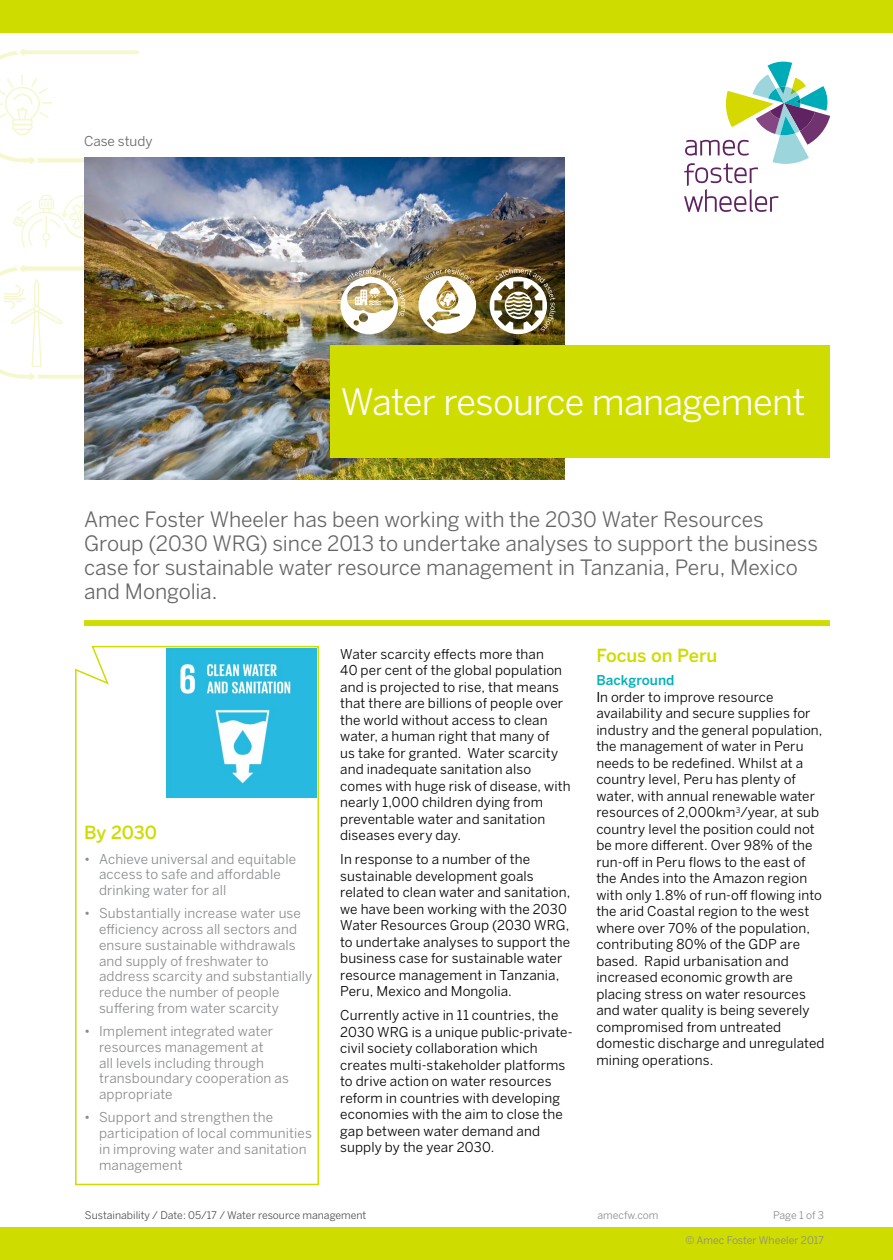
<style>
.page{position:relative;width:893px;height:1260px;background:#fff}
.page>*{position:absolute;margin:0;border:0;box-sizing:border-box;transform-origin:0 0}
.t1{font:36px "Benton Sans";letter-spacing:-.02em;color:#fff}
.t2{font:21px/24px "Benton Sans";letter-spacing:-.005em;color:#666}
.t3{font:500 18px "Benton Sans";letter-spacing:-.005em;color:#cfdc00}
.t4{font:13.5px/16.5px "Benton Sans";letter-spacing:.01em;color:#000}
.t5{font:13.5px/15.8px "Benton Sans";letter-spacing:.01em;color:#888b8d}
.t6{font:13.5px "Benton Sans";color:#666}
.t7{font:10.5px "Benton Sans";color:#4d4d4d}
.t8{font:10.5px "Benton Sans";color:#888b8d}
.s1{font-weight:500;color:#00b0b9}
.s2{font-style:inherit}
</style>
<div class="page">
<svg style="left:684px;top:62px;width:146px;height:150px"></svg>
<div style="left:1px;top:0;width:891px;height:33px;background:#cfdc00"></div>
<div style="left:1px;top:1227px;width:891px;height:33px;background:#cfdc00"></div>
<svg style="left:0;top:49px;width:141px;height:331px"></svg>
<svg style="left:75px;top:645px;width:244px;height:541px"></svg>
<img style="left:84px;top:158px;width:480px;height:322px">
<div style="left:330px;top:345px;width:500px;height:113px;background:#cfdc00"></div>
<div style="left:84px;top:620px;width:746px;height:6px;background:#cfdc00"></div>
<svg style="left:418px;top:269px;width:58px;height:65px"></svg>
<img style="left:340px;top:268px;width:67px;height:66px">
<img style="left:489px;top:269px;width:66px;height:65px">
<img style="left:166px;top:648px;width:150px;height:150px">
<p class="t6" style="left:84px;top:131px;width:70px">Case study</p>
<h1 class="t1" style="left:340px;top:377px;width:466px">Water resource management</h1>
<h2 class="t2" style="left:84px;top:506px;width:735px">Amec Foster Wheeler has been working with the 2030 Water Resources Group (2030 WRG) since 2013 to undertake analyses to support the business case for sustainable water resource management in Tanzania, Peru, Mexico and Mongolia.</h2>
<h3 class="t3" style="left:84px;top:819px;width:74px">By 2030</h3>
<p class="t5" style="left:99px;top:850px;width:199px;text-indent:-15px">• Achieve universal and equitable access to safe and affordable drinking water for all</p>
<p class="t5" style="left:99px;top:905px;width:215px;text-indent:-15px">• Substantially increase water use efficiency across all sectors and ensure sustainable withdrawals and supply of freshwater to address scarcity and substantially reduce the number of people suffering from water scarcity</p>
<p class="t5" style="left:99px;top:1023px;width:191px;text-indent:-15px">• Implement integrated water resources management at<br>all levels including through transboundary cooperation as appropriate</p>
<p class="t5" style="left:99px;top:1109px;width:214px;text-indent:-15px">• Support and strengthen the participation of local communities in improving water and sanitation management</p>
<p class="t4" style="left:340px;top:645px;width:232px">Water scarcity effects more than<br>40 per cent of the global population and is projected to rise, that means that there are billions of people over the world without access to clean water, a human right that many of<br>us take for granted. Water scarcity and inadequate sanitation also comes with huge risk of disease, with nearly 1,000 children dying from preventable water and sanitation diseases every day.</p>
<p class="t4" style="left:340px;top:850px;width:232px">In response to a number of the sustainable development goals related to clean water and sanitation, we have been working with the 2030<br>Water Resources Group (2030 WRG, to undertake analyses to support the business case for sustainable water resource management in Tanzania, Peru, Mexico and Mongolia.</p>
<p class="t4" style="left:340px;top:1006px;width:234px">Currently active in 11 countries, the 2030 WRG is a unique public-private&shy;civil society collaboration which creates multi-stakeholder platforms to drive action on water resources reform in countries with developing economies with the aim to close the gap between water demand and supply by the year 2030.</p>
<h3 class="t3" style="left:596px;top:643px;width:122px">Focus on Peru</h3>
<p class="t4" style="left:596px;top:672px;width:230px"><span class="s1">Background<br></span><span class="s2">I</span>n order to improve resource availability and secure supplies for industry and the general population, the management of water in Peru needs to be redefined. Whilst at a country level, Peru has plenty of water, with annual renewable water resources of 2,000km<sup>3</sup>/year, at sub country level the position could not be more different. Over 98% of the run-off in Peru flows to the east of the Andes into the Amazon region with only 1.8% of run-off flowing into the arid Coastal region to the west where over 70% of the population, contributing 80% of the GDP are based. Rapid urbanisation and increased economic growth are placing stress on water resources and water quality is being severely compromised from untreated domestic discharge and unregulated mining operations.</p>
<p class="t7" style="left:85px;top:1207px;width:283px">Sustainability / Date: 05/17 / Water resource management</p>
<p class="t8" style="left:597px;top:1207px;width:63px">amecfw.com</p>
<p class="t8" style="left:773px;top:1207px;width:52px">Page 1 of 3</p>
<p class="t8" style="left:685px;top:1233px;width:140px">© Amec Foster Wheeler 2017</p>
</div>
